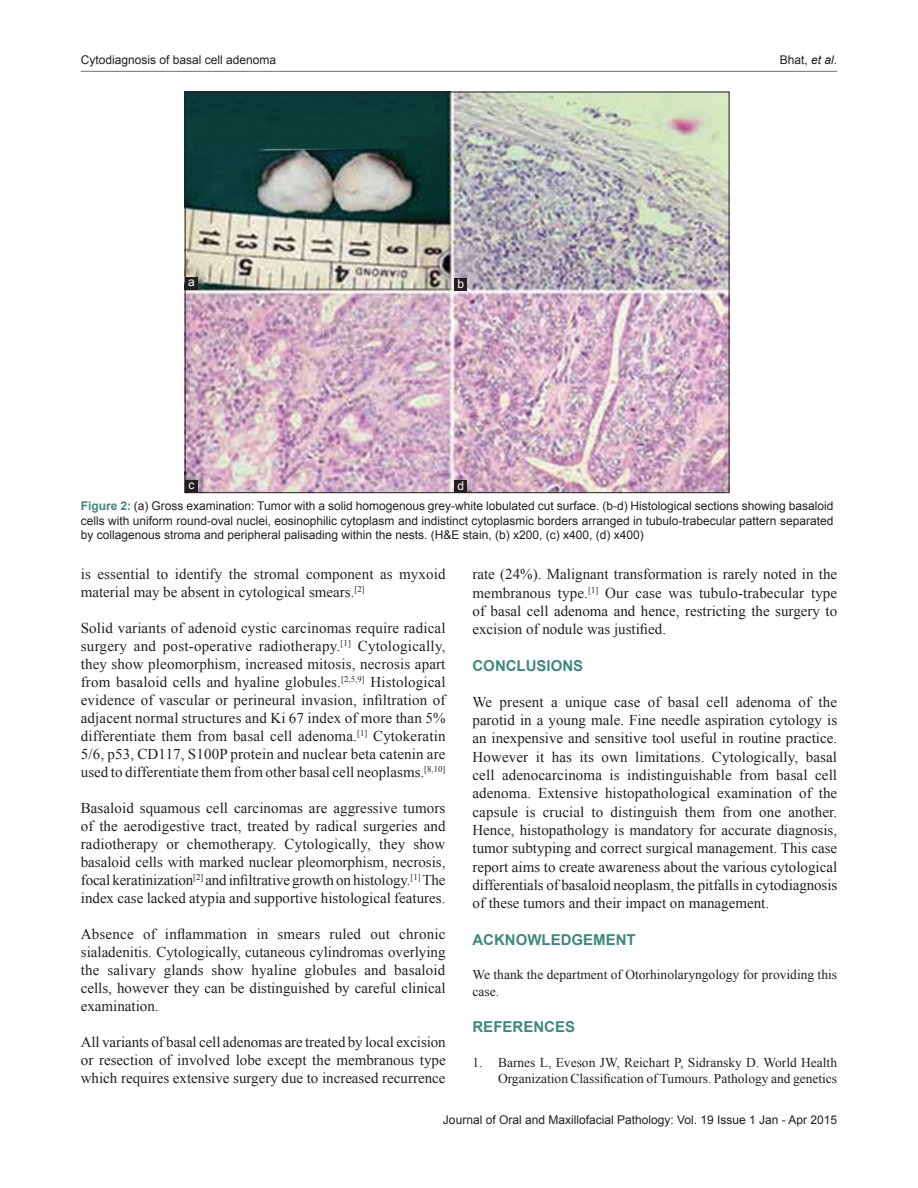
<style>
.page{position:relative;width:918px;height:1188px;background:#fff}
.page>*{position:absolute;margin:0;border:0;box-sizing:border-box;transform-origin:0 0}
.TX{font:15px/18px "Times New Roman";color:#231f20;text-align:justify}
.t1{font:700 15px "Arial";color:#3f897a}
.REF{font:13.5px/16.5px "Times New Roman";color:#231f20;text-align:right}
.ACK_TX{font:13.5px/16.5px "Times New Roman";color:#231f20}
.FGC{font:12px/14.4px "Arial";color:#231f20;text-align:justify}
.LABEL{font:12px "Arial";color:#fff}
.s1{font-style:italic}
.s2{font-weight:700;color:#3f897a}
</style>
<div class="page">
<hr style="left:81px;top:71px;width:756px;height:1px;background:#3f897a">
<img style="left:187px;top:94px;width:540px;height:397px">
<div style="left:455px;top:480px;width:12px;height:13px;background:#231f20"></div>
<div style="left:185px;top:480px;width:13px;height:13px;background:#231f20"></div>
<div style="left:455px;top:278px;width:12px;height:13px;background:#231f20"></div>
<div style="left:185px;top:277px;width:13px;height:12px;background:#231f20"></div>
<p class="FGC" style="left:81px;top:53px;width:197px">Cytodiagnosis of basal cell adenoma</p>
<p class="FGC" style="left:780px;top:53px;width:59px">Bhat, <span class="s1">et al</span>.</p>
<p class="LABEL" style="left:188px;top:274px;width:8px">a</p>
<p class="LABEL" style="left:458px;top:276px;width:8px">b</p>
<p class="LABEL" style="left:188px;top:477px;width:7px">c</p>
<p class="LABEL" style="left:458px;top:478px;width:8px">d</p>
<p class="FGC" style="left:81px;top:499px;width:754px"><span class="s2">Figure 2:</span> (a) Gross examination: Tumor with a solid homogenous grey-white lobulated cut surface. (b-d) Histological sections showing basaloid cells with uniform round-oval nuclei, eosinophilic cytoplasm and indistinct cytoplasmic borders arranged in tubulo-trabecular pattern separated by collagenous stroma and peripheral palisading within the nests. (H&amp;E stain, (b) x200, (c) x400, (d) x400)</p>
<p class="TX" style="left:81px;top:565px;width:366px">is essential to identify the stromal component as myxoid material may be absent in cytological smears.<sup>[2]</sup></p>
<p class="TX" style="left:81px;top:619px;width:366px">Solid variants of adenoid cystic carcinomas require radical surgery and post‑operative radiotherapy.<sup>[1]</sup> Cytologically, they show pleomorphism, increased mitosis, necrosis apart from basaloid cells and hyaline globules.<sup>[2,5,9]</sup> Histological evidence of vascular or perineural invasion, infiltration of adjacent normal structures and Ki 67 index of more than 5% differentiate them from basal cell adenoma.<sup>[1]</sup> Cytokeratin 5/6, p53, CD117, S100P protein and nuclear beta catenin are used to differentiate them from other basal cell neoplasms.<sup>[8,10]</sup></p>
<p class="TX" style="left:81px;top:799px;width:366px">Basaloid squamous cell carcinomas are aggressive tumors of the aerodigestive tract, treated by radical surgeries and radiotherapy or chemotherapy. Cytologically, they show basaloid cells with marked nuclear pleomorphism, necrosis, focal keratinization<sup>[2]</sup> and infiltrative growth on histology.<sup>[1]</sup> The index case lacked atypia and supportive histological features.</p>
<p class="TX" style="left:81px;top:925px;width:366px">Absence of inflammation in smears ruled out chronic sialadenitis. Cytologically, cutaneous cylindromas overlying the salivary glands show hyaline globules and basaloid cells, however they can be distinguished by careful clinical examination.</p>
<p class="TX" style="left:81px;top:1033px;width:366px">All variants of basal cell adenomas are treated by local excision or resection of involved lobe except the membranous type which requires extensive surgery due to increased recurrence</p>
<p class="TX" style="left:472px;top:565px;width:366px">rate (24%). Malignant transformation is rarely noted in the membranous type.<sup>[1]</sup> Our case was tubulo‑trabecular type of basal cell adenoma and hence, restricting the surgery to excision of nodule was justified.</p>
<h1 class="t1" style="left:472px;top:655px;width:112px">CONCLUSIONS</h1>
<p class="TX" style="left:472px;top:692px;width:366px">We present a unique case of basal cell adenoma of the parotid in a young male. Fine needle aspiration cytology is an inexpensive and sensitive tool useful in routine practice.<br>However it has its own limitations. Cytologically, basal cell adenocarcinoma is indistinguishable from basal cell adenoma. Extensive histopathological examination of the capsule is crucial to distinguish them from one another.<br>Hence, histopathology is mandatory for accurate diagnosis, tumor subtyping and correct surgical management. This case report aims to create awareness about the various cytological differentials of basaloid neoplasm, the pitfalls in cytodiagnosis of these tumors and their impact on management.</p>
<h1 class="t1" style="left:472px;top:929px;width:165px">ACKNOWLEDGEMENT</h1>
<p class="ACK_TX" style="left:472px;top:966px;width:366px">We thank the department of Otorhinolaryngology for providing this case.</p>
<h1 class="t1" style="left:472px;top:1017px;width:104px">REFERENCES</h1>
<p class="REF" style="left:472px;top:1053px;width:366px">1. Barnes L, Eveson JW, Reichart P, Sidransky D. World Health<br>Organization Classification of Tumours. Pathology and genetics</p>
<p class="FGC" style="left:443px;top:1112px;width:396px">Journal of Oral and Maxillofacial Pathology: Vol. 19 Issue 1 Jan - Apr 2015</p>
</div>
